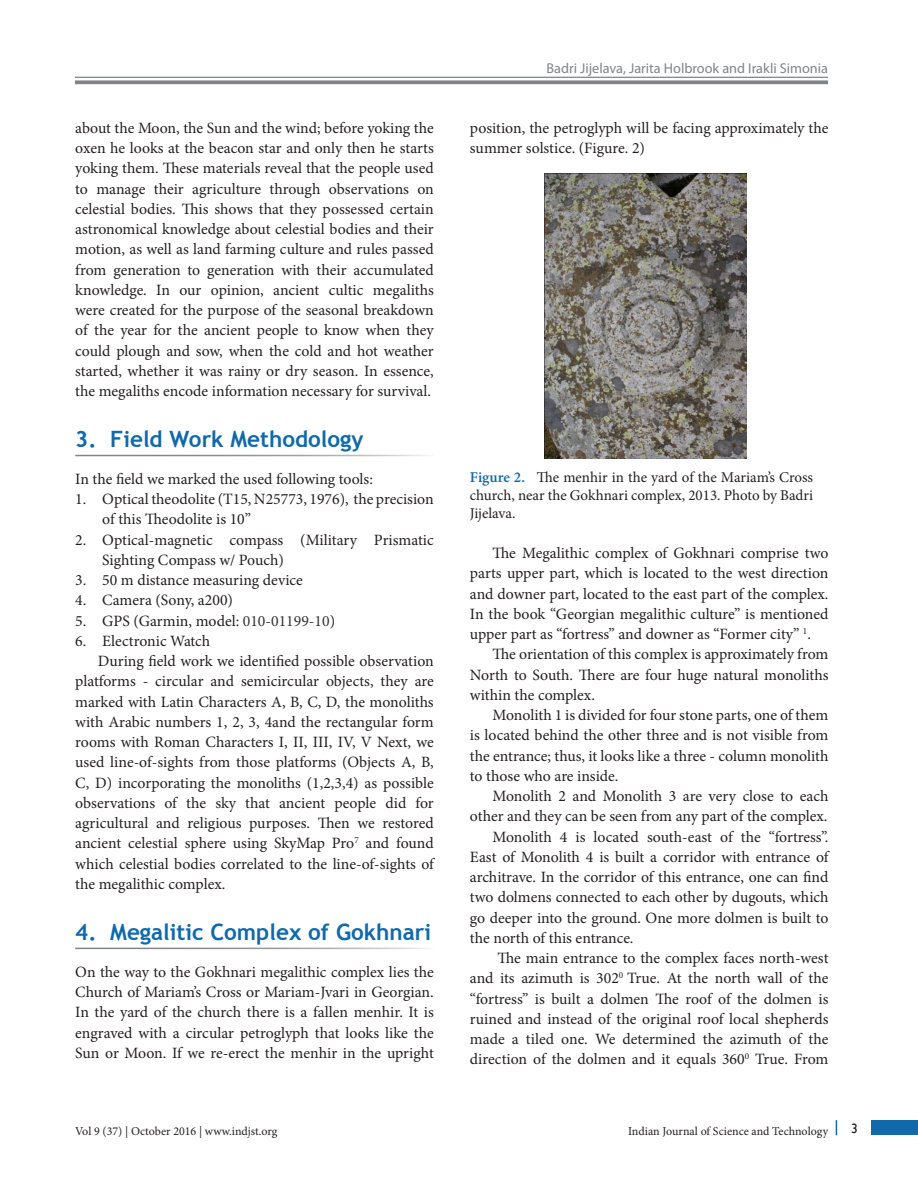
<style>
.page{position:relative;width:918px;height:1188px;background:#fff}
.page>*{position:absolute;margin:0;border:0;box-sizing:border-box;transform-origin:0 0}
.Body_Head{font:700 22.5px "Trebuchet MS";color:#0f69ab}
.Body_Text_Ind_L{font:15.75px/20.2px "Minion Pro";color:#231f20;text-align:justify}
.Body_Text_Ind_F{font:15.75px/20.2px "Minion Pro";letter-spacing:-.005em;color:#231f20;text-align:justify}
.Body_Text{font:15.75px/20.2px "Minion Pro";color:#231f20;text-align:justify}
.t1{font:15px/18px "Minion Pro";color:#231f20;text-align:justify}
.t2{font:14.25px "Myriad Pro";color:#818487}
.t3{font:13.5px "Gill Sans";color:#231f20}
.t4{font:12px "Minion Pro";color:#231f20}
.s1{color:#333}
.s2{font-weight:600;color:#0f69ab}
</style>
<div class="page">
<hr style="left:75px;top:77px;width:753px;height:1px;background:#818487">
<svg style="left:75px;top:80px;width:753px;height:4px;background:#8e9194"></svg>
<div style="left:872px;top:1120px;width:46px;height:15px;background:#0f69ab"></div>
<svg style="left:836px;top:1120px;width:1px;height:15px"></svg>
<img style="left:545px;top:173px;width:202px;height:285px">
<p class="Body_Text_Ind_L" style="left:75px;top:118px;width:360px">about the Moon, the Sun and the wind; before yoking the oxen he looks at the beacon star and only then he starts yoking them. These materials reveal that the people used to manage their agriculture through observations on celestial bodies. This shows that they possessed certain astronomical knowledge about celestial bodies and their motion, as well as land farming culture and rules passed from generation to generation with their accumulated knowledge. In our opinion, ancient cultic megaliths were created for the purpose of the seasonal breakdown of the year for the ancient people to know when they could plough and sow, when the cold and hot weather started, whether it was rainy or dry season. In essence, the megaliths encode information necessary for survival.</p>
<p class="Body_Head" style="left:75px;top:425px;width:290px">3. Field Work Methodology</p>
<p class="Body_Text" style="left:75px;top:469px;width:299px">In the field we marked the used following tools:</p>
<p class="Body_Text_Ind_L" style="left:102px;top:489px;width:333px;text-indent:-27px">1. Optical theodolite (T15, N25773, 1976), the precision of this Theodolite is 10”</p>
<p class="Body_Text_Ind_L" style="left:102px;top:530px;width:333px;text-indent:-27px">2. Optical-magnetic compass (Military Prismatic<br>Sighting Compass w/ Pouch)</p>
<p class="Body_Text_Ind_L" style="left:75px;top:570px;width:229px">3. 50 m distance measuring device</p>
<p class="Body_Text_Ind_L" style="left:75px;top:590px;width:159px">4. Camera (Sony, a200)</p>
<p class="Body_Text_Ind_L" style="left:75px;top:611px;width:261px">5. GPS (Garmin, model: <span class="s1">010-01199-10</span>)</p>
<p class="Body_Text_Ind_L" style="left:75px;top:631px;width:137px">6. Electronic Watch</p>
<p class="Body_Text_Ind_L" style="left:75px;top:651px;width:360px;text-indent:23px">During field work we identified possible observation platforms - circular and semicircular objects, they are marked with Latin Characters A, B, C, D, the monoliths with Arabic numbers 1, 2, 3, 4and the rectangular form rooms with Roman Characters I, II, III, IV, V Next, we used line-of-sights from those platforms (Objects A, B, C, D) incorporating the monoliths (1,2,3,4) as possible observations of the sky that ancient people did for agricultural and religious purposes. Then we restored ancient celestial sphere using SkyMap Pro<sup>7</sup> and found which celestial bodies correlated to the line-of-sights of the megalithic complex.</p>
<p class="Body_Head" style="left:75px;top:918px;width:357px">4. Megalitic Complex of Gokhnari</p>
<p class="Body_Text" style="left:75px;top:962px;width:360px">On the way to the Gokhnari megalithic complex lies the Church of Mariam’s Cross or Mariam-Jvari in Georgian.<br>In the yard of the church there is a fallen menhir. It is engraved with a circular petroglyph that looks like the Sun or Moon. If we re-erect the menhir in the upright</p>
<p class="t2" style="left:546px;top:60px;width:283px">Badri Jijelava, Jarita Holbrook and Irakli Simonia</p>
<p class="Body_Text" style="left:470px;top:118px;width:360px">position, the petroglyph will be facing approximately the summer solstice. (Figure. 2)</p>
<p class="t1" style="left:470px;top:468px;width:345px"><span class="s2">Figure 2.</span> The menhir in the yard of the Mariam’s Cross church, near the Gokhnari complex, 2013. Photo by Badri Jijelava.</p>
<p class="Body_Text_Ind_F" style="left:470px;top:543px;width:360px;text-indent:23px">The Megalithic complex of Gokhnari comprise two parts upper part, which is located to the west direction and downer part, located to the east part of the complex.<br>In the book “Georgian megalithic culture” is mentioned upper part as “fortress” and downer as “Former city” <sup>1</sup>.</p>
<p class="Body_Text_Ind_F" style="left:470px;top:644px;width:360px;text-indent:23px">The orientation of this complex is approximately from North to South. There are four huge natural monoliths within the complex.</p>
<p class="Body_Text_Ind_F" style="left:470px;top:705px;width:360px;text-indent:23px">Monolith 1 is divided for four stone parts, one of them is located behind the other three and is not visible from the entrance; thus, it looks like a three - column monolith to those who are inside.</p>
<p class="Body_Text_Ind_F" style="left:470px;top:786px;width:360px;text-align:right">Monolith 2 and Monolith 3 are very close to each other and they can be seen from any part of the complex.</p>
<p class="Body_Text_Ind_F" style="left:470px;top:827px;width:360px;text-indent:23px">Monolith 4 is located south-east of the “fortress”.<br>East of Monolith 4 is built a corridor with entrance of architrave. In the corridor of this entrance, one can find two dolmens connected to each other by dugouts, which go deeper into the ground. One more dolmen is built to the north of this entrance.</p>
<p class="Body_Text_Ind_F" style="left:470px;top:948px;width:360px;text-indent:27px">The main entrance to the complex faces north-west and its azimuth is 302<sup>0</sup> True. At the north wall of the “fortress” is built a dolmen The roof of the dolmen is ruined and instead of the original roof local shepherds made a tiled one. We determined the azimuth of the direction of the dolmen and it equals 360<sup>0</sup> True. From</p>
<p class="t4" style="left:75px;top:1123px;width:204px">Vol 9 (37) | October 2016 | www.indjst.org</p>
<p class="t4" style="left:628px;top:1123px;width:202px">Indian Journal of Science and Technology</p>
<p class="t3" style="left:851px;top:1121px;width:8px">3</p>
</div>
